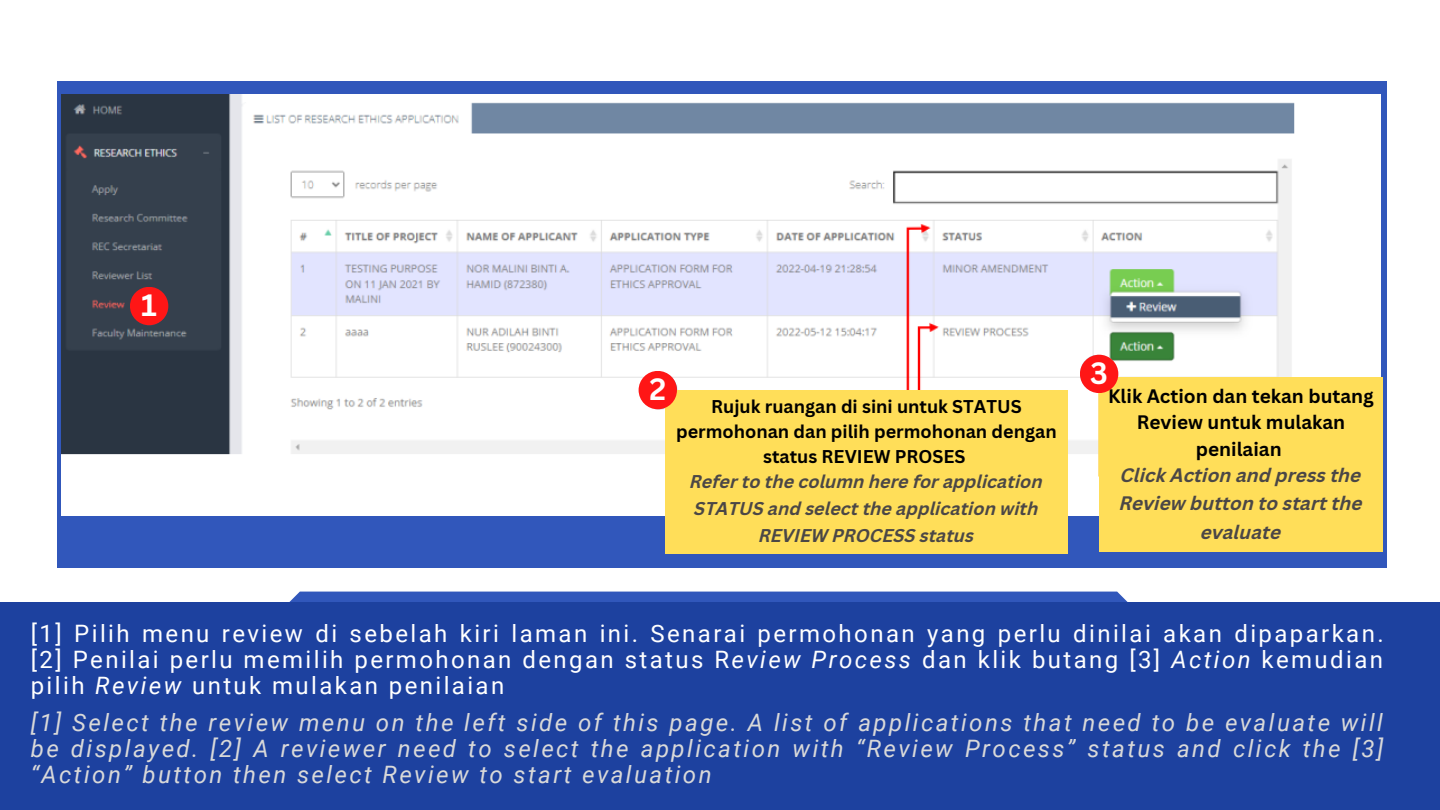
<style>
.page{position:relative;width:1440px;height:810px;background:#fff}
.page>*{position:absolute;margin:0;border:0;box-sizing:border-box;transform-origin:0 0}
.t1{font:700 30px "Canva Sans";color:#fff}
.t2{font:italic 24px/26.2px "Roboto";letter-spacing:.1em;color:#d9d9d9;text-align:justify}
.t3{font:24px/26.2px "Roboto";letter-spacing:.1em;color:#fff;text-align:justify}
.t4{font:italic 700 19px/28.5px "Canva Sans";color:#4b4746;text-align:center}
.t5{font:700 19px/26.2px "Canva Sans";color:#000;text-align:center}
.t6{font:italic 700 18px/27px "Canva Sans";color:#4b4746;text-align:center}
.t7{font:700 18px/24.8px "Canva Sans";color:#000;text-align:center}
.s1{font-style:italic}
</style>
<div class="page">
<div style="left:57px;top:81px;width:1329px;height:487px;background:#3157bb"></div>
<img style="left:61px;top:95px;width:1320px;height:420px">
<div style="left:665px;top:390px;width:403px;height:163px;background:#ffde59"></div>
<div style="left:1099px;top:378px;width:284px;height:174px;background:#ffde59"></div>
<div style="left:639px;top:371px;width:38px;height:38px;background:#ff1616;border-radius:50%"></div>
<div style="left:1080px;top:355px;width:38px;height:38px;background:#ff1616;border-radius:50%"></div>
<div style="left:130px;top:287px;width:38px;height:38px;background:#ff1616;border-radius:50%"></div>
<div style="left:289px;top:592px;width:839px;height:10px;background:#3157bb"></div>
<div style="left:0;top:602px;width:1440px;height:208px;background:#1d419f"></div>
<p class="t1" style="left:141px;top:284px;width:17px">1</p>
<p class="t1" style="left:649px;top:368px;width:18px">2</p>
<p class="t7" style="left:676px;top:394px;width:382px">Rujuk ruangan di sini untuk STATUS permohonan dan pilih permohonan dengan status REVIEW PROSES</p>
<p class="t6" style="left:690px;top:469px;width:354px">Refer to the column here for application<br>STATUS and select the application with<br>REVIEW PROCESS status</p>
<p class="t1" style="left:1090px;top:352px;width:19px">3</p>
<p class="t5" style="left:1108px;top:383px;width:267px">Klik Action dan tekan butang<br>Review untuk mulakan penilaian</p>
<p class="t4" style="left:1119px;top:463px;width:245px">Click Action and press the<br>Review button to start the evaluate</p>
<p class="t3" style="left:31px;top:620px;width:1354px">[1] Pilih menu review di sebelah kiri laman ini. Senarai permohonan yang perlu dinilai akan dipaparkan. [2] Penilai perlu memilih permohonan dengan status R<span class="s1">eview Process</span> dan klik butang [3] <span class="s1">Action</span> kemudian pilih <span class="s1">Review</span> untuk mulakan penilaian</p>
<p class="t2" style="left:31px;top:709px;width:1354px">[1] Select the review menu on the left side of this page. A list of applications that need to be evaluate will be displayed. [2] A reviewer need to select the application with “Review Process” status and click the [3] “Action” button then select Review to start evaluation</p>
</div>
